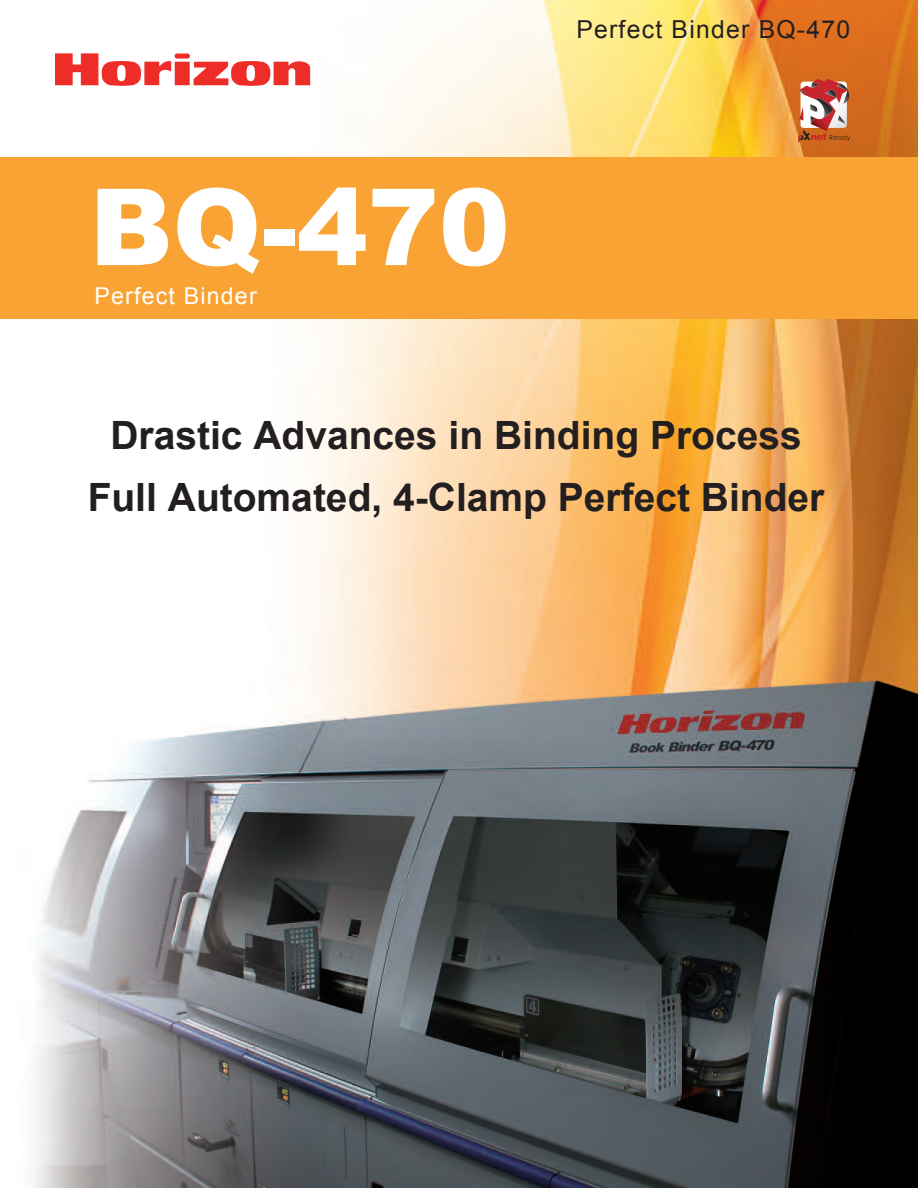
<style>
.page{position:relative;width:918px;height:1188px;background:#fff}
.page>*{position:absolute;margin:0;border:0;box-sizing:border-box;transform-origin:0 0}
.t1{font:900 106.5px "Arial";color:#fff}
.t2{font:700 39px/62.6px "Arial";color:#231f20;text-align:center}
.t3{font:24.75px "Arial";letter-spacing:.05em;color:#231f20}
.t4{font:23.25px "Arial";letter-spacing:.05em;color:#fff}
</style>
<div class="page">
<img style="left:0;top:0;width:917px;height:1188px">
<div style="left:0;top:158px;width:918px;height:161px;background:#f9a335"></div>
<svg style="left:798px;top:79px;width:52px;height:63px"></svg>
<div style="left:174px;top:54px;width:16px;height:5px;background:#ee2d28;border-radius:2px"></div>
<div style="left:175px;top:62px;width:15px;height:23px;background:#ee2d28"></div>
<svg style="left:55px;top:53px;width:116px;height:33px"></svg>
<svg style="left:194px;top:61px;width:116px;height:25px"></svg>
<hr style="left:917px;top:0;width:1px;height:1188px;background:#fff">
<p class="t1" style="left:90px;top:168px;width:422px">BQ-470</p>
<p class="t4" style="left:94px;top:280px;width:164px">Perfect Binder</p>
<p class="t3" style="left:576px;top:13px;width:275px">Perfect Binder BQ-470</p>
<p class="t2" style="left:88px;top:405px;width:738px">Drastic Advances in Binding Process<br>Full Automated, 4-Clamp Perfect Binder</p>
</div>
